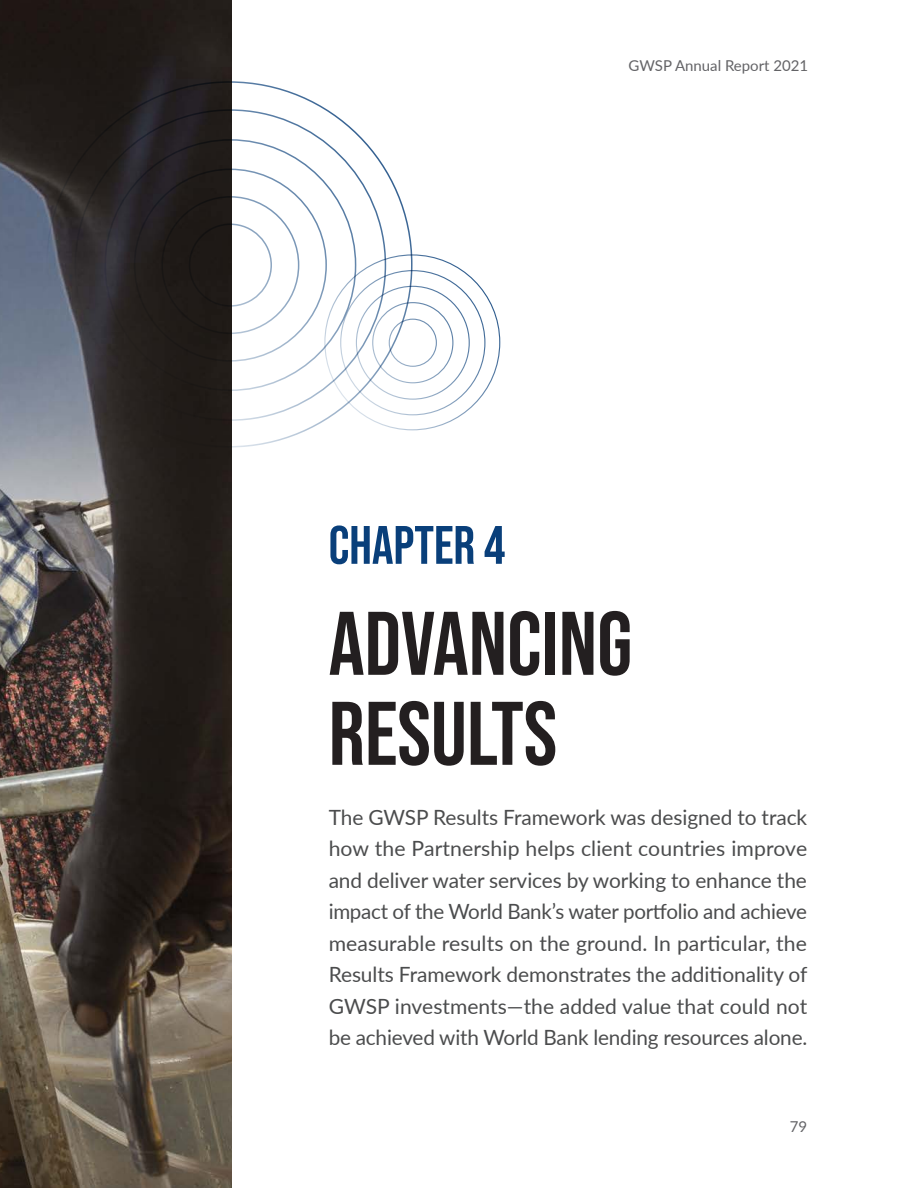
<style>
.page{position:relative;width:918px;height:1188px;background:#fff}
.page>*{position:absolute;margin:0;border:0;box-sizing:border-box;transform-origin:0 0}
.t1{font:700 90px/90px "Bebas Neue Pro";color:#231f20}
.t2{font:700 54px "Bebas Neue Pro";color:#093f7a}
.IntroText{font:21px/31.5px "Lato";letter-spacing:-.01em;color:#4b4c4d;text-align:justify}
.t3{font:15px "Lato";color:#636366}
</style>
<div class="page">
<img style="left:0;top:0;width:232px;height:1188px">
<div style="left:189px;top:224px;width:83px;height:83px;border:2px solid #093f7a;border-radius:50%"></div>
<div style="left:372px;top:302px;width:81px;height:81px;border:1px solid #093f7a;border-radius:50%"></div>
<div style="left:389px;top:319px;width:48px;height:48px;border:1px solid #093f7a;border-radius:50%"></div>
<p class="t3" style="left:629px;top:55px;width:181px">GWSP Annual Report 2021</p>
<h2 class="t2" style="left:329px;top:514px;width:178px">CHAPTER 4</h2>
<h1 class="t1" style="left:329px;top:597px;width:305px">ADVANCING<br>RESULTS</h1>
<p class="IntroText" style="left:329px;top:801px;width:480px">The GWSP Results Framework was designed to track how the Partnership helps client countries improve and deliver water services by working to enhance the impact of the World Bank’s water portfolio and achieve measurable results on the ground. In particular, the Results Framework demonstrates the additionality of GWSP investments—the added value that could not be achieved with World Bank lending resources alone.</p>
<p class="t3" style="left:790px;top:1116px;width:19px">79</p>
</div>
